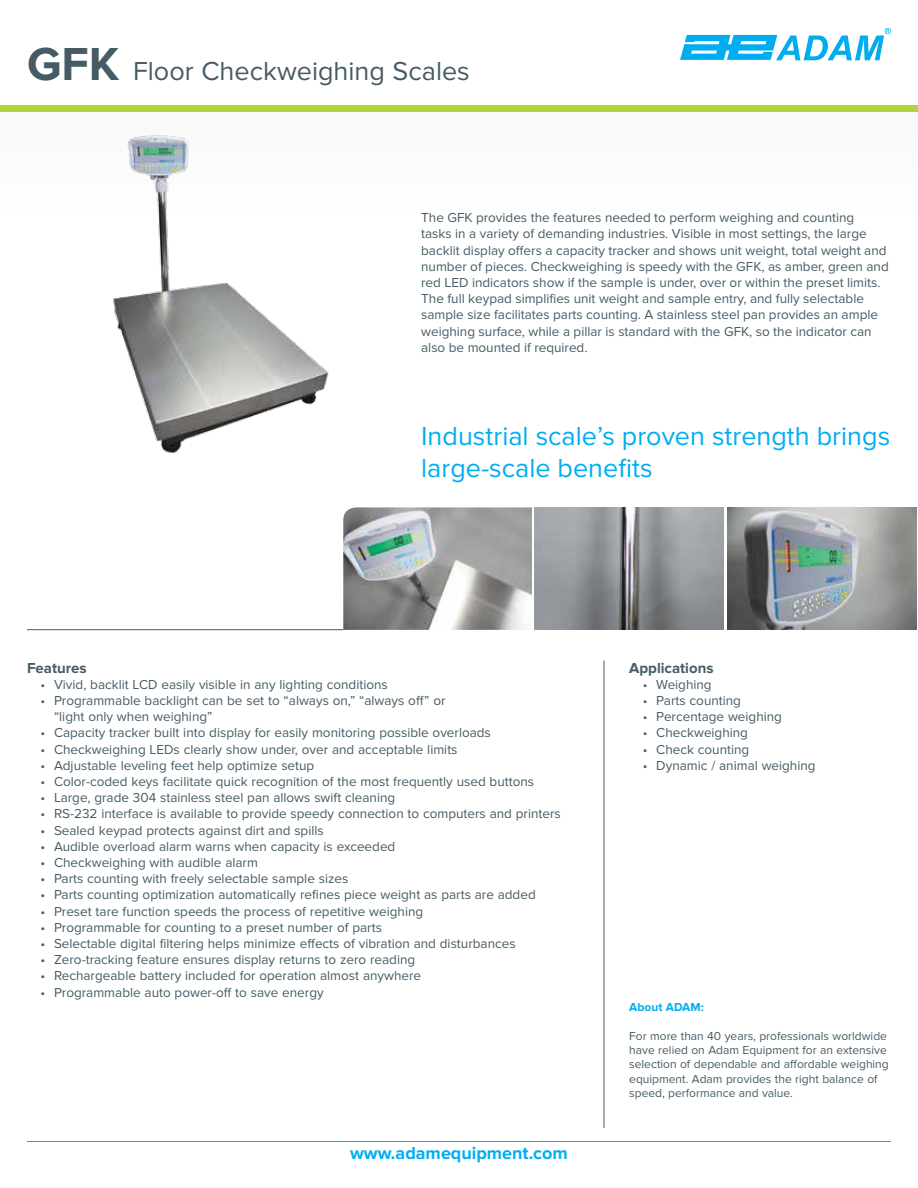
<style>
.page{position:relative;width:918px;height:1188px;background:#fff}
.page>*{position:absolute;margin:0;border:0;box-sizing:border-box;transform-origin:0 0}
.t1{font:27px/32.4px "Proxima Nova";color:#00aeef}
.t2{font:27px "Proxima Nova";color:#465b65}
.t3{font:700 18px "Proxima Nova";color:#00aeef}
.t4{font:700 15px "Proxima Nova";color:#465b65}
.t5{font:13.5px/16.2px "Proxima Nova";color:#465b65}
.t6{font:12px/14.4px "Proxima Nova";color:#465b65}
.t7{font:700 12px "Proxima Nova";color:#00aeef}
.s1{font-weight:700;font-size:48px}
</style>
<div class="page">
<div style="left:0;top:112px;width:918px;height:114px;background:#fbfbfb"></div>
<img style="left:113px;top:135px;width:216px;height:318px">
<div style="left:0;top:106px;width:918px;height:6px;background:#b2d33e"></div>
<hr style="left:27px;top:1141px;width:864px;height:1px;background:#00aeef">
<hr style="left:27px;top:629px;width:316px;height:1px;background:#465b65">
<hr style="left:604px;top:661px;width:1px;height:467px;background:#465b65">
<svg style="left:680px;top:28px;width:211px;height:32px"></svg>
<img style="left:343px;top:507px;width:189px;height:123px">
<img style="left:535px;top:507px;width:189px;height:123px">
<img style="left:727px;top:507px;width:190px;height:123px">
<h1 class="t2" style="left:27px;top:56px;width:444px"><span class="s1">GFK</span> Floor Checkweighing Scales</h1>
<p class="t5" style="left:421px;top:210px;width:469px">The GFK provides the features needed to perform weighing and counting<br>tasks in a variety of demanding industries. Visible in most settings, the large backlit display offers a capacity tracker and shows unit weight, total weight and number of pieces. Checkweighing is speedy with the GFK, as amber, green and red LED indicators show if the sample is under, over or within the preset limits.<br>The full keypad simplifies unit weight and sample entry, and fully selectable sample size facilitates parts counting. A stainless steel pan provides an ample weighing surface, while a pillar is standard with the GFK, so the indicator can also be mounted if required.</p>
<h1 class="t1" style="left:421px;top:420px;width:471px">Industrial scale’s proven strength brings large-scale benefits</h1>
<p class="t4" style="left:27px;top:659px;width:61px">Features</p>
<p class="t5" style="left:40px;top:676px;width:349px">• Vivid, backlit LCD easily visible in any lighting conditions</p>
<p class="t5" style="left:54px;top:693px;width:393px;text-indent:-14px">• Programmable backlight can be set to “always on,” “always off” or “light only when weighing”</p>
<p class="t5" style="left:40px;top:725px;width:452px">• Capacity tracker built into display for easily monitoring possible overloads</p>
<p class="t5" style="left:40px;top:741px;width:419px">• Checkweighing LEDs clearly show under, over and acceptable limits</p>
<p class="t5" style="left:40px;top:757px;width:275px">• Adjustable leveling feet help optimize setup</p>
<p class="t5" style="left:40px;top:774px;width:495px">• Color-coded keys facilitate quick recognition of the most frequently used buttons</p>
<p class="t5" style="left:40px;top:790px;width:356px">• Large, grade 304 stainless steel pan allows swift cleaning</p>
<p class="t5" style="left:40px;top:806px;width:522px">• RS-232 interface is available to provide speedy connection to computers and printers</p>
<p class="t5" style="left:40px;top:822px;width:285px">• Sealed keypad protects against dirt and spills</p>
<p class="t5" style="left:40px;top:838px;width:356px">• Audible overload alarm warns when capacity is exceeded</p>
<p class="t5" style="left:40px;top:855px;width:219px">• Checkweighing with audible alarm</p>
<p class="t5" style="left:40px;top:871px;width:309px">• Parts counting with freely selectable sample sizes</p>
<p class="t5" style="left:40px;top:887px;width:497px">• Parts counting optimization automatically refines piece weight as parts are added</p>
<p class="t5" style="left:40px;top:903px;width:384px">• Preset tare function speeds the process of repetitive weighing</p>
<p class="t5" style="left:40px;top:919px;width:343px">• Programmable for counting to a preset number of parts</p>
<p class="t5" style="left:40px;top:936px;width:477px">• Selectable digital filtering helps minimize effects of vibration and disturbances</p>
<p class="t5" style="left:40px;top:952px;width:376px">• Zero-tracking feature ensures display returns to zero reading</p>
<p class="t5" style="left:40px;top:968px;width:382px">• Rechargeable battery included for operation almost anywhere</p>
<p class="t5" style="left:40px;top:984px;width:285px">• Programmable auto power-off to save energy</p>
<h2 class="t3" style="left:350px;top:1142px;width:219px">www.adamequipment.com</h2>
<p class="t4" style="left:629px;top:659px;width:86px">Applications</p>
<p class="t5" style="left:643px;top:676px;width:70px">• Weighing</p>
<p class="t5" style="left:643px;top:693px;width:100px">• Parts counting</p>
<p class="t5" style="left:643px;top:709px;width:141px">• Percentage weighing</p>
<p class="t5" style="left:643px;top:725px;width:107px">• Checkweighing</p>
<p class="t5" style="left:643px;top:741px;width:108px">• Check counting</p>
<p class="t5" style="left:643px;top:757px;width:174px">• Dynamic / animal weighing</p>
<p class="t7" style="left:629px;top:1000px;width:76px">About ADAM:</p>
<p class="t6" style="left:629px;top:1029px;width:261px">For more than 40 years, professionals worldwide have relied on Adam Equipment for an extensive selection of dependable and affordable weighing equipment. Adam provides the right balance of speed, performance and value.</p>
</div>
